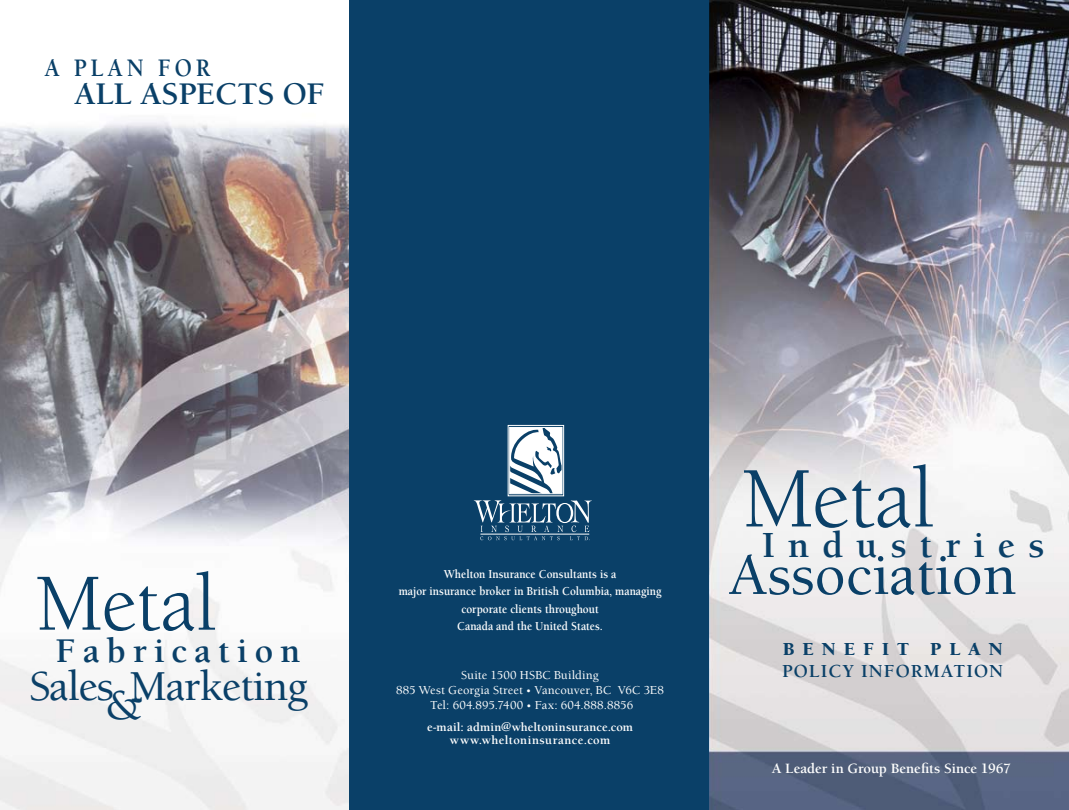
<style>
.page{position:relative;width:1069px;height:810px;background:#fff}
.page>*{position:absolute;margin:0;border:0;box-sizing:border-box;transform-origin:0 0}
.t1{font:88.38px "Berkeley";letter-spacing:-.01em;color:#0a4068}
.t2{font:83.25px "Berkeley";letter-spacing:-.01em;color:#0a4068}
.t3{font:500 60.12px "Berkeley";color:#0a4068}
.t4{font:500 43.75px "Berkeley";letter-spacing:-.025em;color:#0a4068}
.t5{font:700 37.88px "Berkeley";letter-spacing:.345em;color:#0a4068}
.t6{font:700 35.62px "Berkeley";letter-spacing:.2em;color:#0a4068}
.t7{font:700 32.38px "Berkeley";letter-spacing:-.01em;color:#0a4068}
.t8{font:700 25.88px "Berkeley";letter-spacing:.17em;color:#0a4068;scale:.89 1}
.t9{font:700 18.88px "Berkeley";letter-spacing:.055em;color:#0a4068}
.t10{font:900 18.88px "Berkeley";letter-spacing:.425em;color:#0a4068}
.t11{font:700 14.62px "Berkeley";letter-spacing:-.005em;color:#fff}
.t12{font:700 12.5px/17.5px "Berkeley";color:#fff;text-align:center;scale:.9 1}
.t13{font:500 12.5px/15px "Berkeley";letter-spacing:.005em;color:#fff;text-align:center}
.t14{font:700 12.5px/13.8px "Berkeley";color:#fff;text-align:center}
.s1{font-size:10px}
</style>
<div class="page">
<img style="left:709px;top:0;width:360px;height:810px">
<div style="left:349px;top:0;width:360px;height:810px;background:#0a4068"></div>
<svg style="left:474px;top:500px;width:118px;height:41px"></svg>
<hr style="left:480px;top:534px;width:109px;height:1px;background:#fff">
<div style="left:508px;top:425px;width:56px;height:71px;border:1px solid #fff"></div>
<svg style="left:510px;top:427px;width:52px;height:67px"></svg>
<img style="left:0;top:120px;width:349px;height:690px">
<h3 class="t8" style="left:44px;top:54px;width:188px">A PLAN FOR</h3>
<h3 class="t7" style="left:74px;top:77px;width:253px">ALL ASPECTS OF</h3>
<h2 class="t2" style="left:35px;top:560px;width:183px">Metal</h2>
<h3 class="t6" style="left:56px;top:632px;width:246px">Fabrication</h3>
<h3 class="t4" style="left:29px;top:664px;width:280px">Sales&amp;Marketing</h3>
<p class="t12" style="left:399px;top:565px;width:293px">Whelton Insurance Consultants is a<br>major insurance broker in British Columbia, managing corporate clients throughout<br>Canada and the United States.</p>
<p class="t13" style="left:396px;top:668px;width:269px">Suite 1500 HSBC Building<br>885 West Georgia Street <span class="s1">•</span> Vancouver, BC V6C 3E8<br>Tel: 604.895.7400 <span class="s1">•</span> Fax: 604.888.8856</p>
<p class="t14" style="left:427px;top:720px;width:207px">e-mail: admin@wheltoninsurance.com www.wheltoninsurance.com</p>
<h1 class="t1" style="left:741px;top:452px;width:194px">Metal</h1>
<h3 class="t5" style="left:762px;top:525px;width:284px">Industries</h3>
<h3 class="t3" style="left:729px;top:543px;width:289px">Association</h3>
<h3 class="t10" style="left:783px;top:639px;width:222px">BENEFIT PLAN</h3>
<h3 class="t9" style="left:782px;top:661px;width:222px">POLICY INFORMATION</h3>
<p class="t11" style="left:772px;top:761px;width:241px">A Leader in Group Benefits Since 1967</p>
</div>
